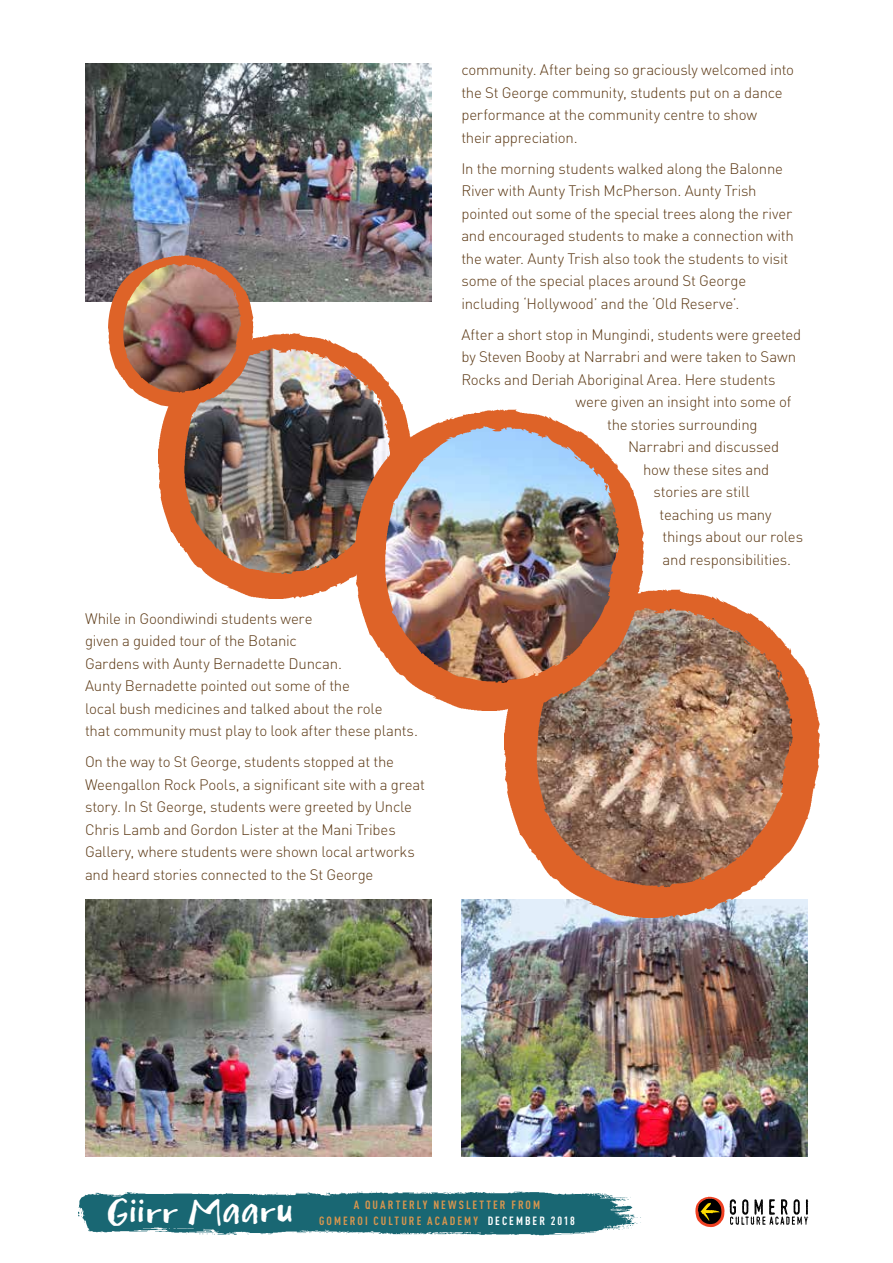
<style>
.page{position:relative;width:893px;height:1263px;background:#fff}
.page>*{position:absolute;margin:0;border:0;box-sizing:border-box;transform-origin:0 0}
.t1{font:35.7px "Mightyto Save";letter-spacing:.025em;color:#fff;scale:1.2 1}
.t2{font:300 15px/22.5px "DIN Pro";letter-spacing:-.015em;color:#5b3814}
.t3{font:700 condensed 11.85px "DIN Pro";letter-spacing:.17em;color:#d8964e}
.s1{font-size:38.55px}
.s2{color:#fff}
</style>
<div class="page">
<img style="left:78px;top:1191px;width:563px;height:44px">
<img style="left:461px;top:899px;width:347px;height:258px">
<img style="left:505px;top:589px;width:314px;height:328px">
<img style="left:158px;top:334px;width:246px;height:264px">
<img style="left:85px;top:899px;width:347px;height:258px">
<img style="left:85px;top:64px;width:347px;height:238px">
<img style="left:108px;top:255px;width:146px;height:152px">
<img style="left:355px;top:409px;width:289px;height:301px">
<svg style="left:695px;top:1196px;width:29px;height:31px"></svg>
<svg style="left:730px;top:1199px;width:78px;height:26px"></svg>
<p class="t2" style="left:85px;top:606px;width:334px">While in Goondiwindi students were<br>given a guided tour of the Botanic<br>Gardens with Aunty Bernadette Duncan.<br>Aunty Bernadette pointed out some of the<br>local bush medicines and talked about the role<br>that community must play to look after these plants.</p>
<p class="t2" style="left:85px;top:750px;width:341px">On the way to St George, students stopped at the Weengallon Rock Pools, a significant site with a great story. In St George, students were greeted by Uncle Chris Lamb and Gordon Lister at the Mani Tribes Gallery, where students were shown local artworks and heard stories connected to the St George</p>
<p class="t2" style="left:461px;top:58px;width:334px">community. After being so graciously welcomed into the St George community, students put on a dance performance at the community centre to show<br>their appreciation.</p>
<p class="t2" style="left:461px;top:156px;width:334px">In the morning students walked along the Balonne River with Aunty Trish McPherson. Aunty Trish pointed out some of the special trees along the river and encouraged students to make a connection with the water. Aunty Trish also took the students to visit some of the special places around St George including ‘Hollywood’ and the ‘Old Reserve’.</p>
<p class="t2" style="left:461px;top:322px;width:341px">After a short stop in Mungindi, students were greeted</p>
<p class="t2" style="left:461px;top:345px;width:336px">by Steven Booby at Narrabri and were taken to Sawn</p>
<p class="t2" style="left:461px;top:367px;width:316px">Rocks and Deriah Aboriginal Area. Here students</p>
<p class="t2" style="left:576px;top:390px;width:217px">were given an insight into some of</p>
<p class="t2" style="left:607px;top:412px;width:152px">the stories surrounding</p>
<p class="t2" style="left:628px;top:435px;width:153px">Narrabri and discussed</p>
<p class="t2" style="left:643px;top:457px;width:128px">how these sites and</p>
<p class="t2" style="left:654px;top:480px;width:98px">stories are still</p>
<p class="t2" style="left:660px;top:502px;width:113px">teaching us many</p>
<p class="t2" style="left:663px;top:525px;width:142px">things about our roles</p>
<p class="t2" style="left:663px;top:547px;width:130px">and responsibilities.</p>
<h1 class="t1" style="left:107px;top:1191px;width:157px">Giirr <span class="s1">M</span>aaru</h1>
<p class="t3" style="left:354px;top:1198px;width:188px">A QUARTERLY NEWSLETTER FROM</p>
<p class="t3" style="left:319px;top:1213px;width:257px">GOMEROI CULTURE ACADEMY <span class="s2">DECEMBER 2018</span></p>
</div>
